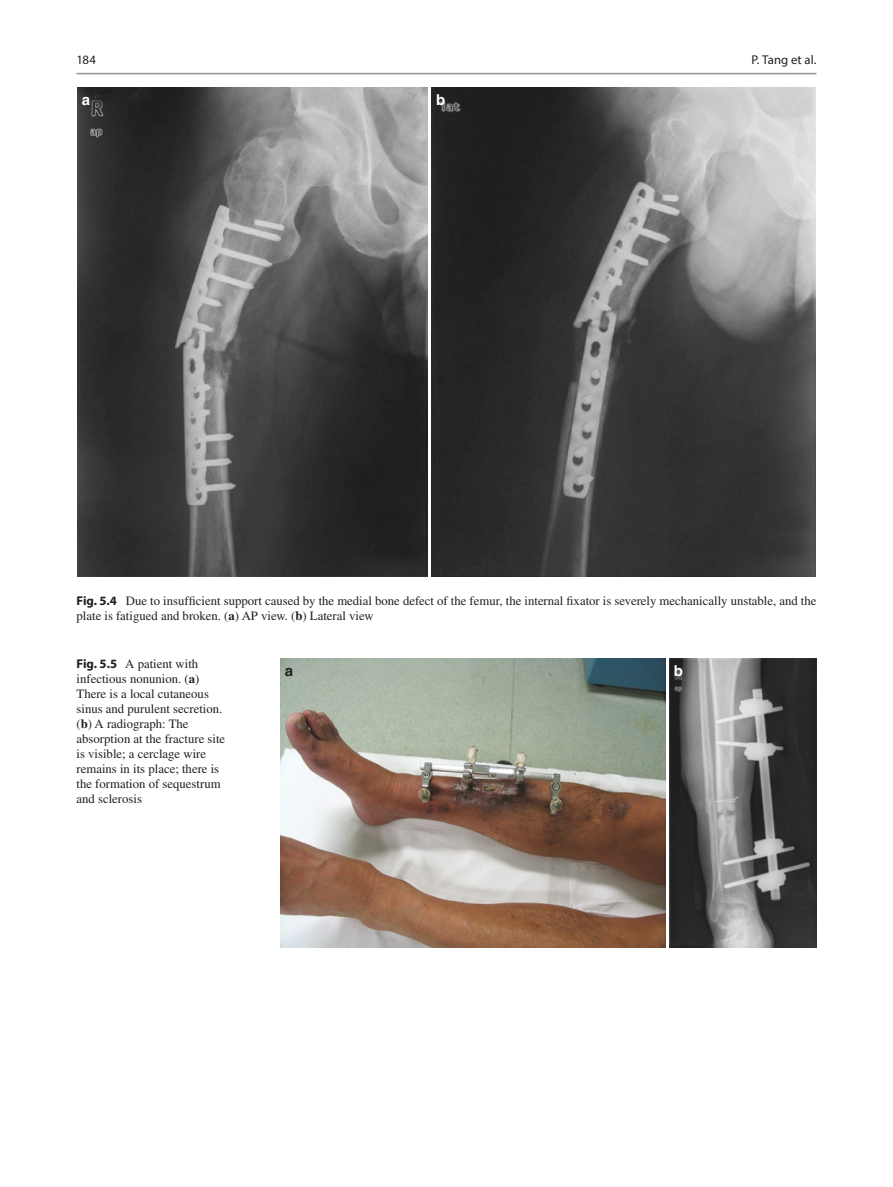
<style>
.page{position:relative;width:893px;height:1187px;background:#fff}
.page>*{position:absolute;margin:0;border:0;box-sizing:border-box;transform-origin:0 0}
.t1{font:15px "Helvetica Bold 3";color:#fff}
.t2{font:15px "Helvetica Bold 3";color:#231f20}
.t3{font:12.75px/15px "Times LT Std";color:#231f20}
.t4{font:12.75px "Myriad Pro";letter-spacing:.005em;color:#231f20}
.s1{font-family:"Myriad Pro";font-weight:700}
.s2{font-weight:700}
</style>
<div class="page">
<img style="left:78px;top:88px;width:350px;height:488px">
<img style="left:432px;top:88px;width:383px;height:489px">
<img style="left:281px;top:659px;width:384px;height:288px">
<img style="left:670px;top:659px;width:146px;height:288px">
<hr style="left:77px;top:73px;width:739px;height:1px;background:#939598">
<p class="t4" style="left:77px;top:52px;width:21px">184</p>
<p class="t1" style="left:82px;top:90px;width:10px">a</p>
<p class="t1" style="left:436px;top:90px;width:11px">b</p>
<p class="t4" style="left:751px;top:52px;width:67px">P. Tang et al.</p>
<p class="t3" style="left:77px;top:593px;width:741px"><span class="s1">Fig. 5.4</span> Due to insufficient support caused by the medial bone defect of the femur, the internal fixator is severely mechanically unstable, and the plate is fatigued and broken. (<span class="s2">a</span>) AP view. (<span class="s2">b</span>) Lateral view</p>
<p class="t3" style="left:77px;top:656px;width:150px"><span class="s1">Fig. 5.5</span> A patient with infectious nonunion. (<span class="s2">a</span>)<br>There is a local cutaneous sinus and purulent secretion. (<span class="s2">b</span>) A radiograph: The absorption at the fracture site is visible; a cerclage wire remains in its place; there is the formation of sequestrum and sclerosis</p>
<p class="t2" style="left:285px;top:661px;width:10px">a</p>
<p class="t1" style="left:674px;top:661px;width:11px">b</p>
</div>
